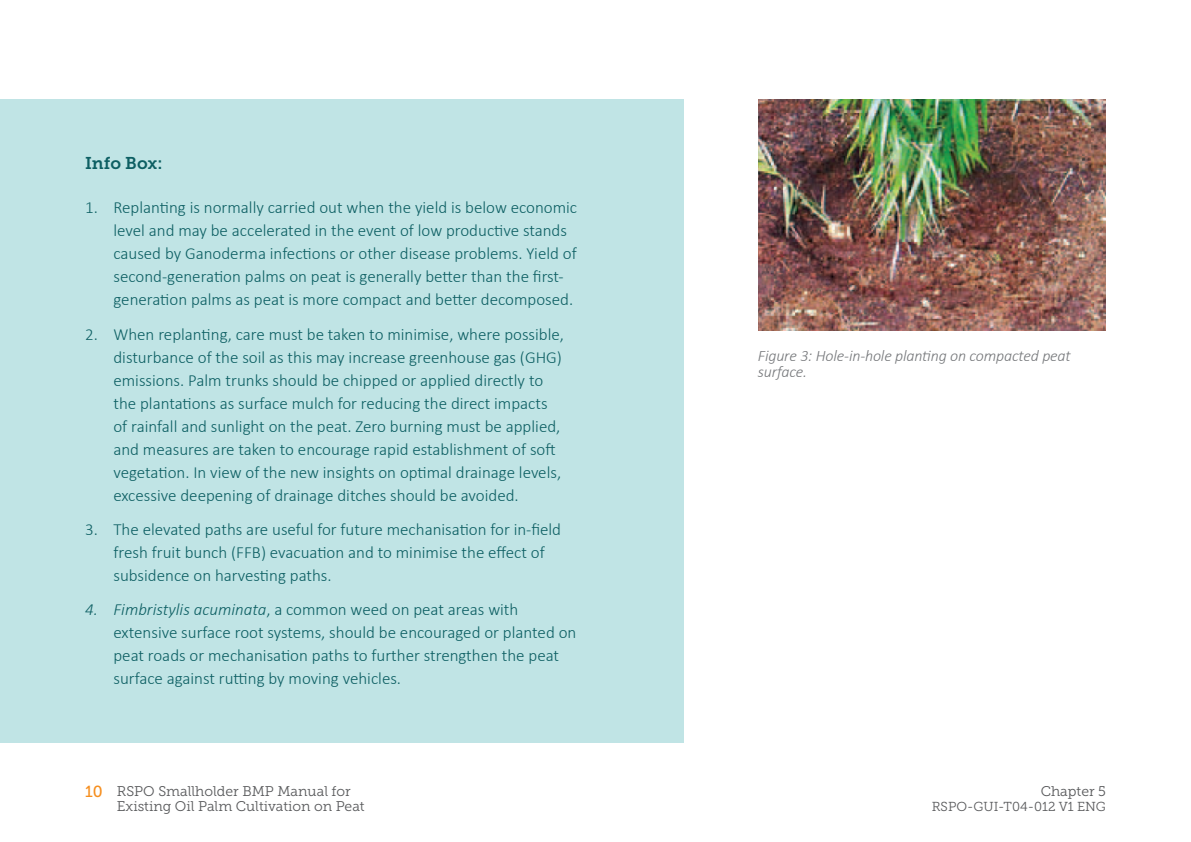
<style>
.page{position:relative;width:1191px;height:842px;background:#fff}
.page>*{position:absolute;margin:0;border:0;box-sizing:border-box;transform-origin:0 0}
.t1{font:300 17px/23px "Calibri";color:#0d5f63}
.t2{font:17px "Museo Slab 700";color:#0d5f63}
.body_text{font:italic 300 16px/16px "Calibri";letter-spacing:-.01em;color:#75777a}
.t3{font:16px "Museo Slab 500";color:#f68e1e}
.t4{font:14px/15px "Museo Slab 300";color:#57585a}
.t5{font:13px "Museo Slab 300";color:#57585a}
.s1{font-style:italic}
</style>
<div class="page">
<img style="left:758px;top:99px;width:348px;height:231px">
<div style="left:0;top:99px;width:684px;height:644px;background:#c0e4e5"></div>
<hr style="left:1190px;top:99px;width:1px;height:67px;background:#f68e1e">
<p class="t2" style="left:85px;top:153px;width:79px">Info Box:</p>
<p class="t1" style="left:113px;top:196px;width:465px;text-indent:-28px">1. Replanting is normally carried out when the yield is below economic level and may be accelerated in the event of low productive stands caused by Ganoderma infections or other disease problems. Yield of second-generation palms on peat is generally better than the first&shy;generation palms as peat is more compact and better decomposed.</p>
<p class="t1" style="left:113px;top:322px;width:452px;text-indent:-28px">2. When replanting, care must be taken to minimise, where possible, disturbance of the soil as this may increase greenhouse gas (GHG) emissions. Palm trunks should be chipped or applied directly to the plantations as surface mulch for reducing the direct impacts of rainfall and sunlight on the peat. Zero burning must be applied, and measures are taken to encourage rapid establishment of soft vegetation. In view of the new insights on optimal drainage levels, excessive deepening of drainage ditches should be avoided.</p>
<p class="t1" style="left:113px;top:518px;width:449px;text-indent:-28px">3. The elevated paths are useful for future mechanisation for in-field fresh fruit bunch (FFB) evacuation and to minimise the effect of subsidence on harvesting paths.</p>
<p class="t1" style="left:113px;top:598px;width:464px;text-indent:-28px"><span class="s1">4. Fimbristylis acuminata</span>, a common weed on peat areas with extensive surface root systems, should be encouraged or planted on peat roads or mechanisation paths to further strengthen the peat surface against rutting by moving vehicles.</p>
<p class="body_text" style="left:758px;top:348px;width:314px">Figure 3: Hole-in-hole planting on compacted peat surface.</p>
<p class="t3" style="left:85px;top:782px;width:19px">10</p>
<p class="t4" style="left:1040px;top:783px;width:67px">Chapter 5</p>
<p class="t5" style="left:931px;top:799px;width:176px">RSPO-GUI-T04-012 V1 ENG</p>
<p class="t4" style="left:117px;top:783px;width:249px">RSPO Smallholder BMP Manual for<br>Existing Oil Palm Cultivation on Peat</p>
</div>
